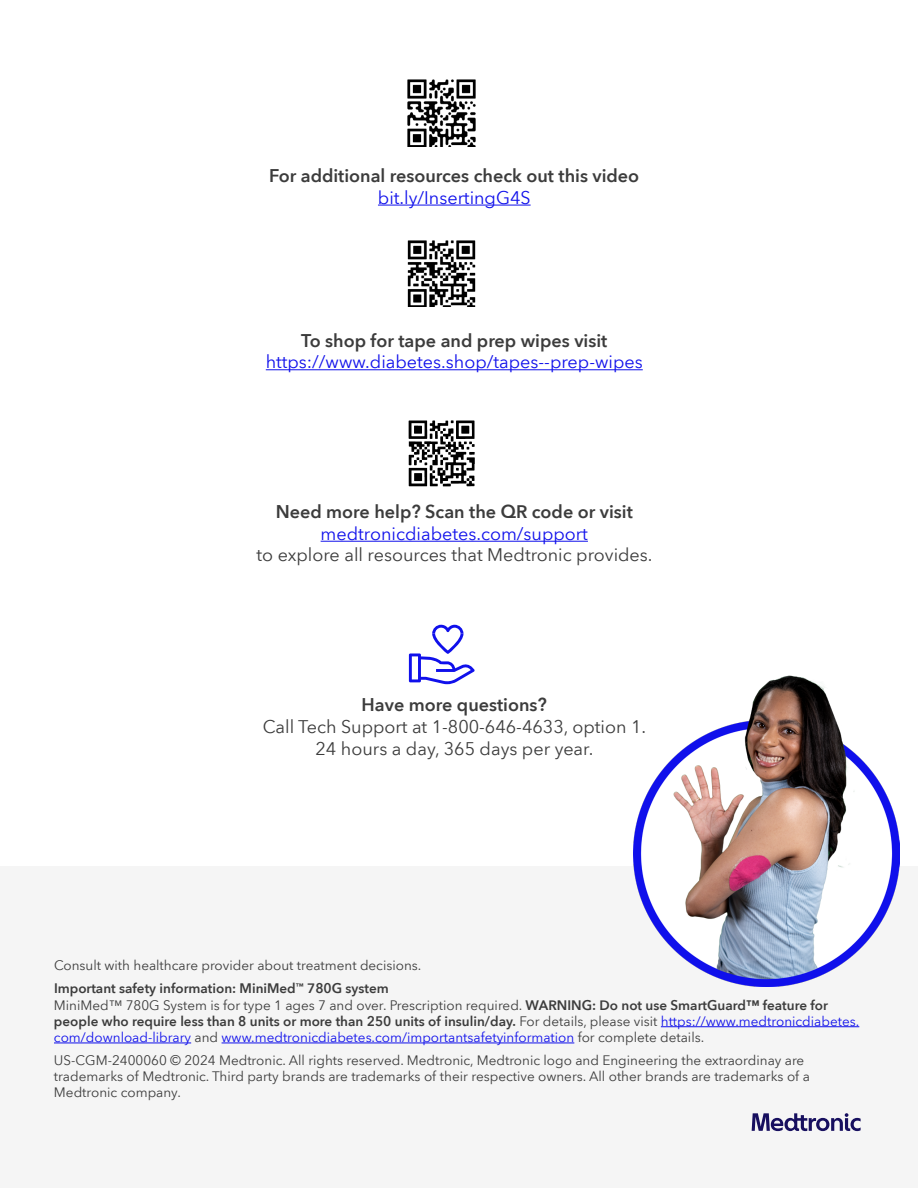
<style>
.page{position:relative;width:918px;height:1188px;background:#fff}
.page>*{position:absolute;margin:0;border:0;box-sizing:border-box;transform-origin:0 0}
.t1{font:600 18px "Avenir Next World";color:#3c3c3c}
.t2{font:18px/21.6px "Avenir Next World";color:#3c3c3c;text-align:center}
.t3{font:18px "Avenir Next World";color:#1010eb}
.t4{font:13.5px/16.2px "Avenir Next World";color:#3c3c3c}
.s1{font-weight:600}
.s2{color:#1010eb}
</style>
<div class="page">
<hr style="left:378px;top:205px;width:153px;height:1px;background:#1010eb">
<hr style="left:266px;top:369px;width:377px;height:1px;background:#1010eb">
<hr style="left:321px;top:541px;width:267px;height:1px;background:#1010eb">
<svg style="left:409px;top:625px;width:66px;height:59px"></svg>
<div style="left:0;top:866px;width:918px;height:322px;background:#f5f5f5"></div>
<svg style="left:409px;top:420px;width:66px;height:66px"></svg>
<hr style="left:661px;top:1026px;width:198px;height:1px;background:#1010eb">
<hr style="left:54px;top:1043px;width:137px;height:1px;background:#1010eb">
<hr style="left:222px;top:1043px;width:352px;height:1px;background:#1010eb">
<img style="left:407px;top:80px;width:69px;height:67px">
<img style="left:407px;top:240px;width:69px;height:67px">
<svg style="left:752px;top:1113px;width:109px;height:18px"></svg>
<img style="left:633px;top:675px;width:267px;height:311px">
<h1 class="t1" style="left:269px;top:165px;width:371px">For additional resources check out this video</h1>
<h1 class="t3" style="left:378px;top:183px;width:154px">bit.ly/InsertingG4S</h1>
<h1 class="t1" style="left:301px;top:330px;width:308px">To shop for tape and prep wipes visit</h1>
<h1 class="t3" style="left:266px;top:348px;width:378px">https://www.diabetes.shop/tapes--prep-wipes</h1>
<h1 class="t1" style="left:276px;top:502px;width:359px">Need more help? Scan the QR code or visit</h1>
<h1 class="t3" style="left:321px;top:519px;width:269px">medtronicdiabetes.com/support</h1>
<h1 class="t2" style="left:256px;top:545px;width:398px">to explore all resources that Medtronic provides.</h1>
<h1 class="t1" style="left:362px;top:695px;width:187px">Have more questions?</h1>
<h1 class="t2" style="left:263px;top:716px;width:385px">Call Tech Support at 1-800-646-4633, option 1.<br>24 hours a day, 365 days per year.</h1>
<p class="t4" style="left:54px;top:954px;width:369px;line-height:23px">Consult with healthcare provider about treatment decisions.<br><span class="s1">Important safety information: MiniMed</span><sup>™</sup> <span class="s1">780G system</span></p>
<p class="t4" style="left:54px;top:997px;width:807px">MiniMed™ 780G System is for type 1 ages 7 and over. Prescription required. <span class="s1">WARNING: Do not use SmartGuard™ feature for people who require less than 8 units or more than 250 units of insulin/day.</span> For details, please visit <span class="s2">https://www.medtronicdiabetes. com/download-library</span> and <span class="s2">www.medtronicdiabetes.com/importantsafetyinformation</span> for complete details.</p>
<p class="t4" style="left:54px;top:1052px;width:758px">US-CGM-2400060 © 2024 Medtronic. All rights reserved. Medtronic, Medtronic logo and Engineering the extraordinay are trademarks of Medtronic. Third party brands are trademarks of their respective owners. All other brands are trademarks of a<br>Medtronic company.</p>
</div>
